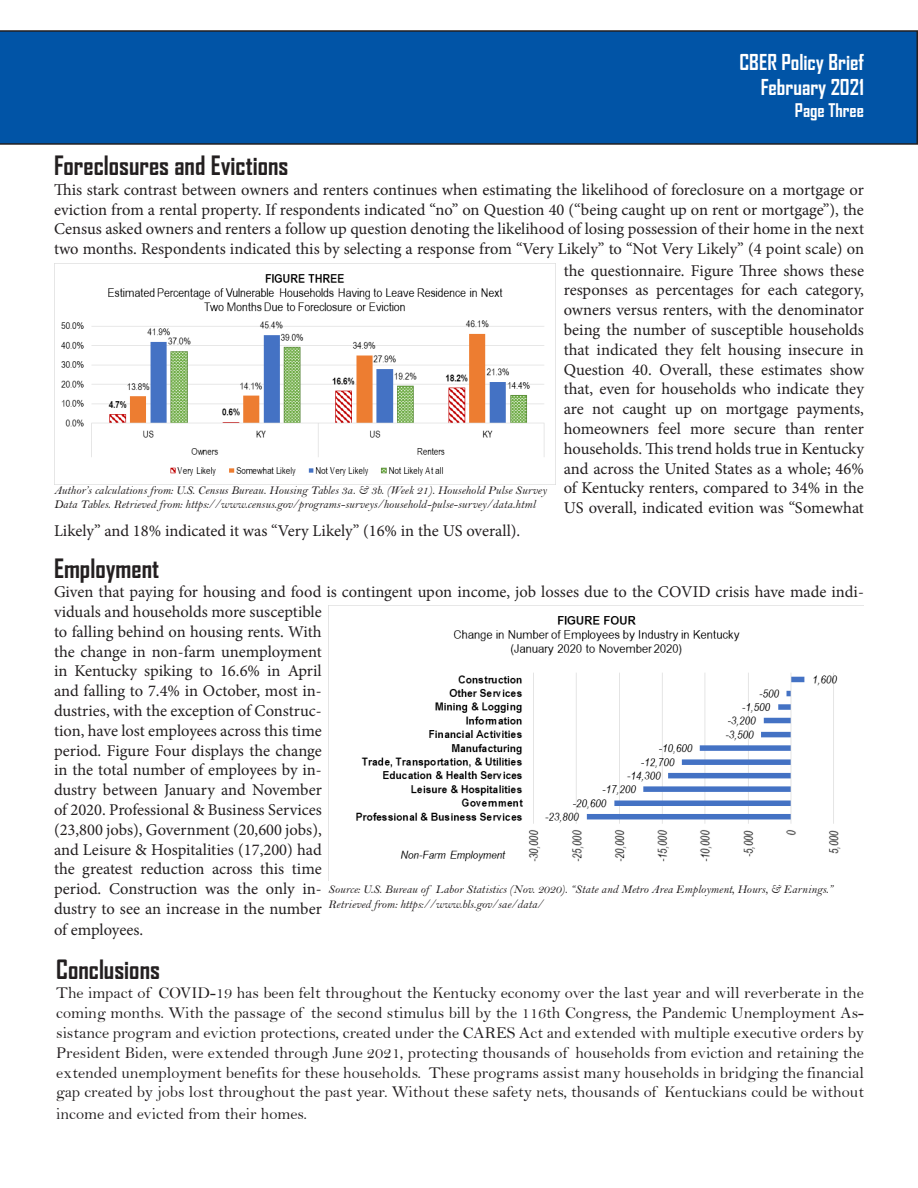
<style>
.page{position:relative;width:918px;height:1188px;background:#fff}
.page>*{position:absolute;margin:0;border:0;box-sizing:border-box;transform-origin:0 0}
.t1{font:700 25.5px "Agency FB";color:#231f20}
.t2{font:700 21px "Agency FB";color:#fff}
.t3{font:700 18px "Agency FB";color:#fff}
.t4{font:16.5px/19.8px "Minion Pro";color:#231f20;text-align:justify}
.t5{font:16.5px/19.8px "Bell";color:#231f20;text-align:justify}
.t6{font:12px/14.4px "Bell MT Italic";color:#231f20}
</style>
<div class="page">
<div style="left:0;top:30px;width:918px;height:115px;background:#0154a6"></div>
<img style="left:54px;top:264px;width:491px;height:220px">
<img style="left:329px;top:605px;width:535px;height:257px">
<p class="t2" style="left:740px;top:49px;width:126px">CBER Policy Brief</p>
<p class="t2" style="left:761px;top:74px;width:105px">February 2021</p>
<p class="t3" style="left:795px;top:99px;width:71px">Page Three</p>
<p class="t1" style="left:54px;top:150px;width:236px">Foreclosures and Evictions</p>
<p class="t4" style="left:54px;top:180px;width:812px">This stark contrast between owners and renters continues when estimating the likelihood of foreclosure on a mortgage or eviction from a rental property. If respondents indicated “no” on Question 40 (“being caught up on rent or mortgage”), the Census asked owners and renters a follow up question denoting the likelihood of losing possession of their home in the next two months. Respondents indicated this by selecting a response from “Very Likely” to “Not Very Likely” (4 point scale) on</p>
<p class="t4" style="left:564px;top:260px;width:302px">the questionnaire. Figure Three shows these responses as percentages for each category, owners versus renters, with the denominator being the number of susceptible households that indicated they felt housing insecure in Question 40. Overall, these estimates show that, even for households who indicate they are not caught up on mortgage payments, homeowners feel more secure than renter households. This trend holds true in Kentucky and across the United States as a whole; 46% of Kentucky renters, compared to 34% in the US overall, indicated evition was “Somewhat</p>
<p class="t6" style="left:54px;top:483px;width:494px">Author’s calculations from: U.S. Census Bureau. Housing Tables 3a. &amp; 3b. (Week 21). Household Pulse Survey<br>Data Tables. Retrieved from: https://www.census.gov/programs-surveys/household-pulse-survey/data.html</p>
<p class="t4" style="left:54px;top:521px;width:468px">Likely” and 18% indicated it was “Very Likely” (16% in the US overall).</p>
<p class="t1" style="left:54px;top:552px;width:107px">Employment</p>
<p class="t4" style="left:54px;top:582px;width:812px;text-align:left">Given that paying for housing and food is contingent upon income, job losses due to the COVID crisis have made indi&shy;viduals and households more susceptible<br>to falling behind on housing rents. With<br>the change in non-farm unemployment<br>in Kentucky spiking to 16.6% in April<br>and falling to 7.4% in October, most in-<br>dustries, with the exception of Construc-<br>tion, have lost employees across this time<br>period. Figure Four displays the change<br>in the total number of employees by in-<br>dustry between January and November<br>of 2020. Professional &amp; Business Services<br>(23,800 jobs), Government (20,600 jobs),<br>and Leisure &amp; Hospitalities (17,200) had<br>the greatest reduction across this time<br>period. Construction was the only in-<br>dustry to see an increase in the number</p>
<p class="t6" style="left:328px;top:882px;width:506px">Source: U.S. Bureau of Labor Statistics (Nov. 2020). “State and Metro Area Employment, Hours, &amp; Earnings.”<br>Retrieved from: https://www.bls.gov/sae/data/</p>
<p class="t4" style="left:54px;top:920px;width:91px">of employees.</p>
<p class="t1" style="left:56px;top:953px;width:105px">Conclusions</p>
<p class="t5" style="left:56px;top:983px;width:809px">The impact of COVID-19 has been felt throughout the Kentucky economy over the last year and will reverberate in the coming months. With the passage of the second stimulus bill by the 116th Congress, the Pandemic Unemployment As&shy;sistance program and eviction protections, created under the CARES Act and extended with multiple executive orders by President Biden, were extended through June 2021, protecting thousands of households from eviction and retaining the extended unemployment benefits for these households. These programs assist many households in bridging the financial gap created by jobs lost throughout the past year. Without these safety nets, thousands of Kentuckians could be without</p>
<p class="t5" style="left:56px;top:1104px;width:252px">income and evicted from their homes.</p>
</div>
